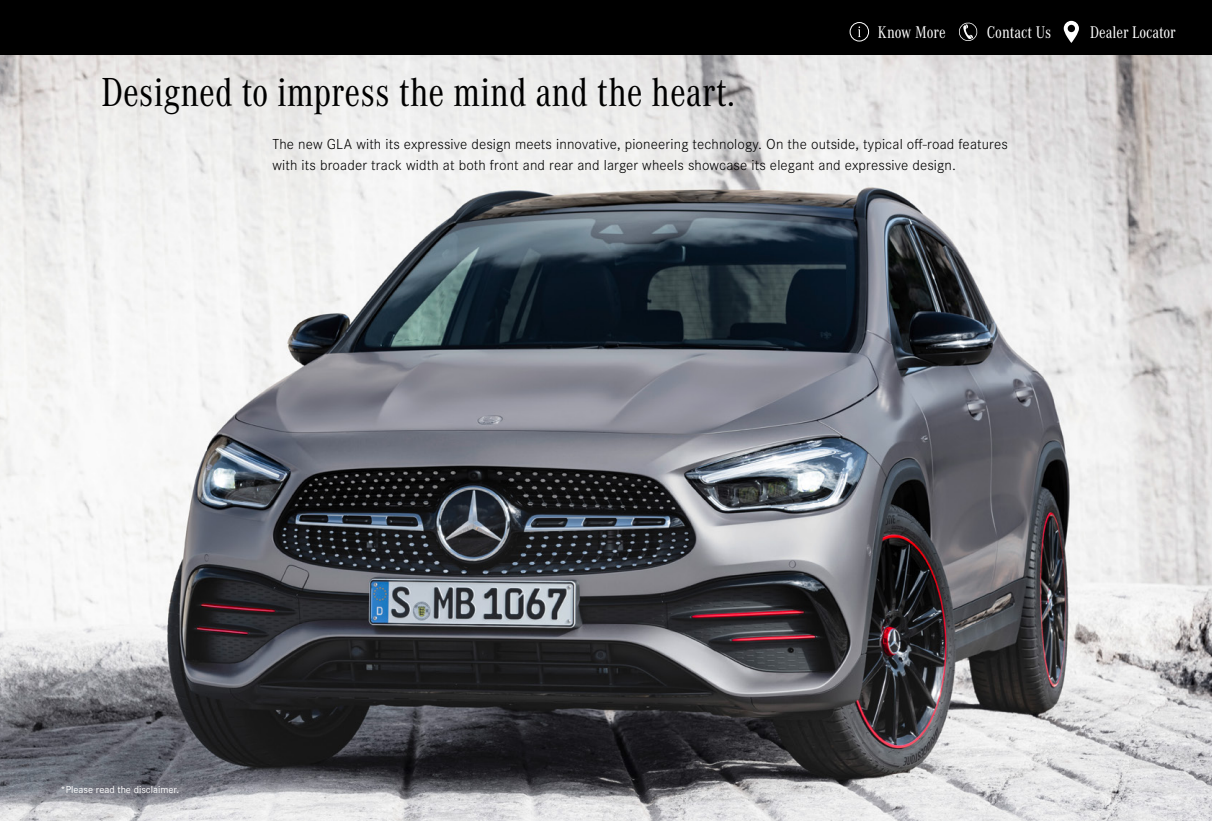
<style>
.page{position:relative;width:1212px;height:821px;background:#fff}
.page>*{position:absolute;margin:0;border:0;box-sizing:border-box;transform-origin:0 0}
.t1{font:42px "Corporate A Con";color:#000}
.t2{font:17.55px "Corporate A Con";color:#fff}
.t3{font:300 15px/21.3px "Corporate S";letter-spacing:.01em;color:#000}
.t4{font:10.5px "Corporate S";color:#fff}
</style>
<div class="page">
<div style="left:0;top:0;width:1212px;height:61px;background:#000"></div>
<svg style="left:1064px;top:21px;width:15px;height:22px"></svg>
<svg style="left:959px;top:22px;width:18px;height:19px"></svg>
<div style="left:850px;top:22px;width:19px;height:19px;border:1px solid #fff;border-radius:50%"></div>
<svg style="left:849px;top:22px;width:12px;height:20px"></svg>
<img style="left:0;top:55px;width:1212px;height:766px">
<p class="t2" style="left:878px;top:23px;width:69px">Know More</p>
<p class="t2" style="left:978px;top:23px;width:66px">Contact Us</p>
<p class="t2" style="left:987px;top:23px;width:66px">Contact Us</p>
<p class="t2" style="left:1090px;top:23px;width:87px">Dealer Locator</p>
<p class="t2" style="left:869px;top:23px;width:61px">Test Drive</p>
<h1 class="t1" style="left:101px;top:70px;width:635px">Designed to impress the mind and the heart.</h1>
<p class="t3" style="left:272px;top:133px;width:737px">The new GLA with its expressive design meets innovative, pioneering technology. On the outside, typical off-road features with its broader track width at both front and rear and larger wheels showcase its elegant and expressive design.</p>
<p class="t4" style="left:60px;top:783px;width:120px">*Please read the disclaimer.</p>
</div>
